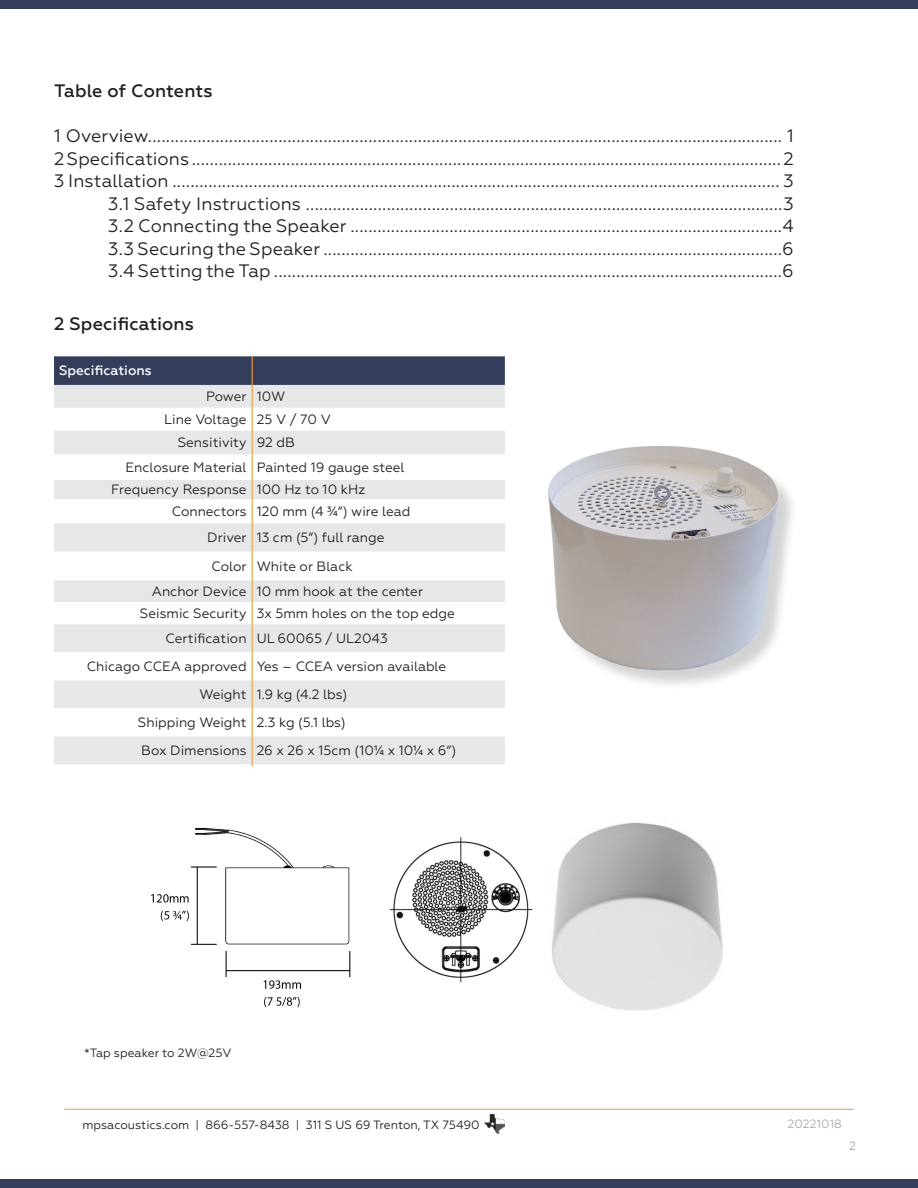
<style>
.page{position:relative;width:918px;height:1188px;background:#fff}
.page>*{position:absolute;margin:0;border:0;box-sizing:border-box;transform-origin:0 0}
.t1{font:18px "Geometria";letter-spacing:.005em;color:#231f20}
.t2{font:500 18px "Geometria";letter-spacing:.005em;color:#231f20}
.t3{font:13.5px "Geometria";color:#231f20}
.t4{font:500 13.5px "Geometria";color:#fff}
.t5{font:12px "Geometria";color:#231f20}
.t6{font:12px "Geometria";color:#a8a9ad}
</style>
<div class="page">
<hr style="left:64px;top:1109px;width:790px;height:1px;background:#f09d3e">
<div style="left:0;top:0;width:918px;height:9px;background:#343e5a"></div>
<div style="left:0;top:1179px;width:918px;height:9px;background:#343e5a"></div>
<img style="left:484px;top:1114px;width:21px;height:20px">
<div style="left:54px;top:356px;width:451px;height:29px;background:#343e5a"></div>
<div style="left:54px;top:385px;width:451px;height:379px;background:#e6e7e9"></div>
<svg style="left:54px;top:408px;width:451px;height:328px"></svg>
<hr style="left:252px;top:356px;width:1px;height:410px;background:#f09d3e">
<img style="left:548px;top:446px;width:244px;height:235px">
<img style="left:151px;top:822px;width:572px;height:189px">
<p class="t2" style="left:54px;top:80px;width:160px">Table of Contents</p>
<p class="t1" style="left:54px;top:126px;width:741px">1 Overview............................................................................................................................................. 1</p>
<p class="t1" style="left:54px;top:148px;width:741px">2 Specifications ................................................................................................................................... 2</p>
<p class="t1" style="left:54px;top:171px;width:741px">3 Installation ....................................................................................................................................... 3</p>
<p class="t1" style="left:108px;top:193px;width:687px">3.1 Safety Instructions ..........................................................................................................3</p>
<p class="t1" style="left:108px;top:216px;width:687px">3.2 Connecting the Speaker ................................................................................................4</p>
<p class="t1" style="left:108px;top:238px;width:687px">3.3 Securing the Speaker ......................................................................................................6</p>
<p class="t1" style="left:108px;top:261px;width:687px">3.4 Setting the Tap .................................................................................................................6</p>
<p class="t2" style="left:54px;top:313px;width:142px">2 Specifications</p>
<p class="t4" style="left:59px;top:363px;width:94px">Specifications</p>
<p class="t3" style="left:206px;top:389px;width:42px">Power</p>
<p class="t3" style="left:257px;top:389px;width:30px">10W</p>
<p class="t3" style="left:164px;top:411px;width:84px">Line Voltage</p>
<p class="t3" style="left:257px;top:411px;width:76px">25 V / 70 V</p>
<p class="t3" style="left:178px;top:435px;width:70px">Sensitivity</p>
<p class="t3" style="left:257px;top:435px;width:40px">92 dB</p>
<p class="t3" style="left:126px;top:460px;width:123px">Enclosure Material</p>
<p class="t3" style="left:257px;top:460px;width:149px">Painted 19 gauge steel</p>
<p class="t3" style="left:111px;top:482px;width:137px">Frequency Response</p>
<p class="t3" style="left:257px;top:482px;width:110px">100 Hz to 10 kHz</p>
<p class="t3" style="left:172px;top:504px;width:76px">Connectors</p>
<p class="t3" style="left:257px;top:504px;width:155px">120 mm (4 ¾”) wire lead</p>
<p class="t3" style="left:207px;top:530px;width:41px">Driver</p>
<p class="t3" style="left:257px;top:530px;width:129px">13 cm (5”) full range</p>
<p class="t3" style="left:212px;top:558px;width:37px">Color</p>
<p class="t3" style="left:257px;top:558px;width:98px">White or Black</p>
<p class="t3" style="left:152px;top:583px;width:96px">Anchor Device</p>
<p class="t3" style="left:257px;top:583px;width:168px">10 mm hook at the center</p>
<p class="t3" style="left:140px;top:605px;width:108px">Seismic Security</p>
<p class="t3" style="left:257px;top:605px;width:200px">3x 5mm holes on the top edge</p>
<p class="t3" style="left:166px;top:630px;width:83px">Certification</p>
<p class="t3" style="left:257px;top:630px;width:133px">UL 60065 / UL2043</p>
<p class="t3" style="left:87px;top:658px;width:161px">Chicago CCEA approved</p>
<p class="t3" style="left:257px;top:658px;width:191px">Yes – CCEA version available</p>
<p class="t3" style="left:199px;top:687px;width:49px">Weight</p>
<p class="t3" style="left:257px;top:687px;width:92px">1.9 kg (4.2 lbs)</p>
<p class="t3" style="left:138px;top:715px;width:110px">Shipping Weight</p>
<p class="t3" style="left:257px;top:715px;width:91px">2.3 kg (5.1 lbs)</p>
<p class="t3" style="left:141px;top:743px;width:107px">Box Dimensions</p>
<p class="t3" style="left:257px;top:743px;width:201px">26 x 26 x 15cm (10¼ x 10¼ x 6”)</p>
<p class="t5" style="left:85px;top:1046px;width:149px">*Tap speaker to 2W@25V</p>
<p class="t5" style="left:82px;top:1118px;width:399px">mpsacoustics.com | 866-557-8438 | 311 S US 69 Trenton, TX 75490</p>
<p class="t6" style="left:788px;top:1117px;width:56px">20221018</p>
<p class="t6" style="left:849px;top:1139px;width:8px">2</p>
</div>
